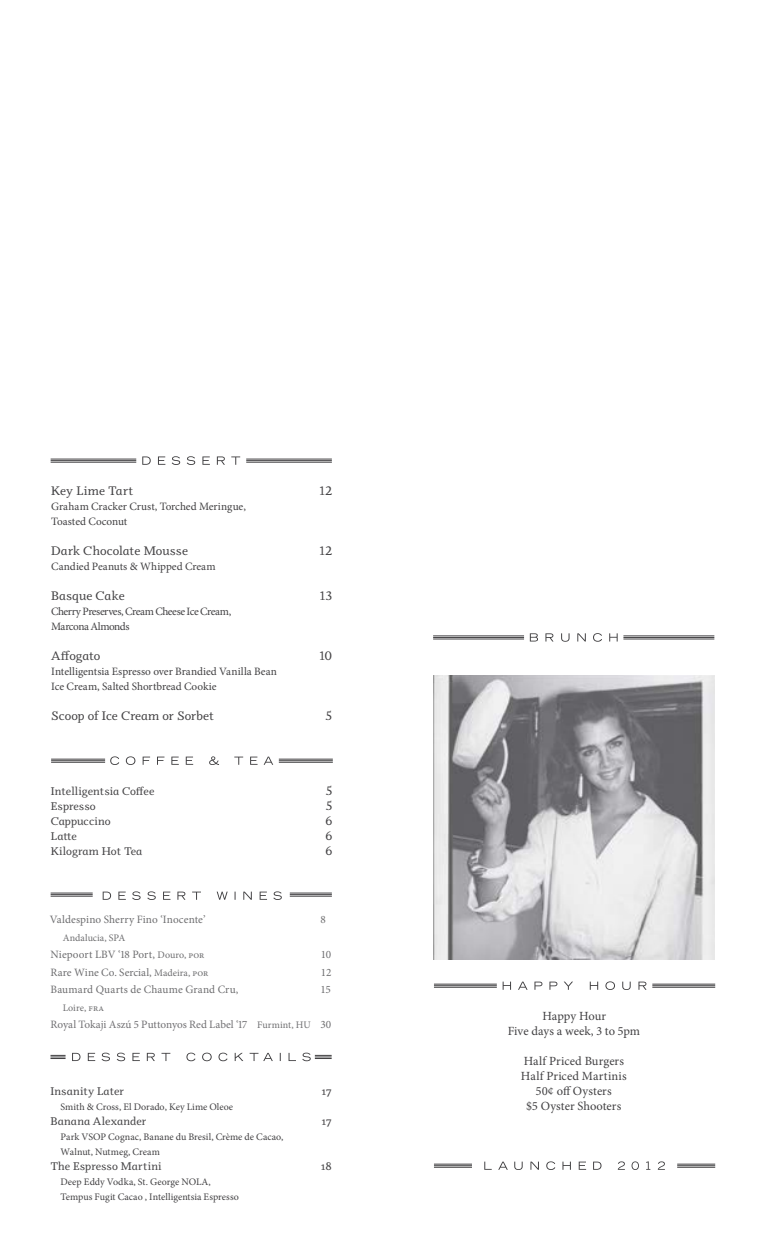
<style>
.page{position:relative;width:765px;height:1260px;background:#fff}
.page>*{position:absolute;margin:0;border:0;box-sizing:border-box;transform-origin:0 0}
.t1{font:12.5px/15px "Minion Pro";letter-spacing:.005em;color:#414042;text-align:center}
.t2{font:12.5px "Odile";color:#414042}
.t3{font:12.38px "Odile";color:#414042}
.t4{font:11.25px/15px "Minion Pro";letter-spacing:-.005em;color:#414042}
.t5{font:11.25px "Minion Pro";letter-spacing:.005em;color:#6e6e70}
.t6{font:11.25px "Odile";color:#414042}
.t7{font:11.25px/15px "Minion Pro";letter-spacing:-.04em;color:#414042}
.t8{font:11.25px "Minion Pro";letter-spacing:-.005em;color:#717073}
.t9{font:10px/15px "Minion Pro";color:#414042}
.t10{font:10px "Minion Pro";letter-spacing:.005em;color:#6e6e70}
.s1{font-size:10px}
.s2{font-size:10px;color:#6e6e70}
.s3{color:#6e6e70}
</style>
<div class="page">
<img style="left:433px;top:675px;width:281px;height:285px">
<svg style="left:530px;top:633px;width:8px;height:9px"></svg>
<svg style="left:545px;top:633px;width:9px;height:9px"></svg>
<svg style="left:561px;top:633px;width:9px;height:9px"></svg>
<svg style="left:577px;top:633px;width:9px;height:9px"></svg>
<svg style="left:593px;top:633px;width:9px;height:9px"></svg>
<svg style="left:609px;top:633px;width:9px;height:9px"></svg>
<hr style="left:433px;top:636px;width:91px;height:1px;background:#414042">
<hr style="left:433px;top:637px;width:91px;height:1px;background:#414042">
<hr style="left:433px;top:639px;width:91px;height:1px;background:#414042">
<hr style="left:623px;top:636px;width:91px;height:1px;background:#414042">
<hr style="left:623px;top:637px;width:91px;height:1px;background:#414042">
<hr style="left:623px;top:639px;width:91px;height:1px;background:#414042">
<hr style="left:677px;top:1164px;width:38px;height:1px;background:#414042">
<hr style="left:677px;top:1165px;width:38px;height:1px;background:#414042">
<hr style="left:677px;top:1167px;width:38px;height:1px;background:#414042">
<hr style="left:434px;top:1164px;width:38px;height:1px;background:#414042">
<hr style="left:434px;top:1165px;width:38px;height:1px;background:#414042">
<hr style="left:434px;top:1167px;width:38px;height:1px;background:#414042">
<svg style="left:484px;top:1161px;width:181px;height:9px"></svg>
<svg style="left:503px;top:982px;width:8px;height:8px"></svg>
<svg style="left:518px;top:982px;width:10px;height:8px"></svg>
<svg style="left:534px;top:982px;width:8px;height:8px"></svg>
<svg style="left:549px;top:982px;width:8px;height:8px"></svg>
<svg style="left:564px;top:982px;width:9px;height:8px"></svg>
<svg style="left:590px;top:982px;width:8px;height:8px"></svg>
<svg style="left:605px;top:981px;width:10px;height:9px"></svg>
<svg style="left:622px;top:982px;width:9px;height:8px"></svg>
<svg style="left:638px;top:982px;width:9px;height:8px"></svg>
<hr style="left:652px;top:984px;width:63px;height:1px;background:#414042">
<hr style="left:652px;top:985px;width:63px;height:1px;background:#414042">
<hr style="left:652px;top:987px;width:63px;height:1px;background:#414042">
<hr style="left:434px;top:984px;width:63px;height:1px;background:#414042">
<hr style="left:434px;top:985px;width:63px;height:1px;background:#414042">
<hr style="left:434px;top:987px;width:63px;height:1px;background:#414042">
<svg style="left:142px;top:456px;width:9px;height:9px"></svg>
<svg style="left:158px;top:456px;width:7px;height:9px"></svg>
<svg style="left:172px;top:456px;width:8px;height:9px"></svg>
<svg style="left:187px;top:456px;width:8px;height:9px"></svg>
<svg style="left:202px;top:456px;width:8px;height:9px"></svg>
<svg style="left:217px;top:456px;width:8px;height:9px"></svg>
<svg style="left:231px;top:456px;width:9px;height:9px"></svg>
<hr style="left:246px;top:459px;width:86px;height:1px;background:#414042">
<hr style="left:246px;top:460px;width:86px;height:1px;background:#414042">
<hr style="left:246px;top:462px;width:86px;height:1px;background:#414042">
<hr style="left:51px;top:459px;width:85px;height:1px;background:#414042">
<hr style="left:51px;top:460px;width:85px;height:1px;background:#414042">
<hr style="left:51px;top:462px;width:85px;height:1px;background:#414042">
<svg style="left:110px;top:756px;width:9px;height:9px"></svg>
<svg style="left:126px;top:756px;width:9px;height:9px"></svg>
<svg style="left:143px;top:757px;width:7px;height:8px"></svg>
<svg style="left:157px;top:757px;width:7px;height:8px"></svg>
<svg style="left:171px;top:757px;width:8px;height:8px"></svg>
<svg style="left:186px;top:757px;width:7px;height:8px"></svg>
<svg style="left:209px;top:756px;width:10px;height:9px"></svg>
<svg style="left:234px;top:757px;width:9px;height:8px"></svg>
<svg style="left:250px;top:757px;width:8px;height:8px"></svg>
<svg style="left:264px;top:757px;width:9px;height:8px"></svg>
<hr style="left:279px;top:759px;width:54px;height:1px;background:#414042">
<hr style="left:279px;top:760px;width:54px;height:1px;background:#414042">
<hr style="left:279px;top:762px;width:54px;height:1px;background:#414042">
<hr style="left:51px;top:759px;width:54px;height:1px;background:#414042">
<hr style="left:51px;top:760px;width:54px;height:1px;background:#414042">
<hr style="left:51px;top:762px;width:54px;height:1px;background:#414042">
<hr style="left:290px;top:893px;width:42px;height:1px;background:#414042">
<hr style="left:290px;top:894px;width:42px;height:1px;background:#414042">
<hr style="left:290px;top:896px;width:42px;height:1px;background:#414042">
<hr style="left:51px;top:893px;width:42px;height:1px;background:#414042">
<hr style="left:51px;top:894px;width:42px;height:1px;background:#414042">
<hr style="left:51px;top:896px;width:42px;height:1px;background:#414042">
<svg style="left:103px;top:891px;width:179px;height:9px"></svg>
<svg style="left:50px;top:1055px;width:16px;height:4px"></svg>
<svg style="left:72px;top:1053px;width:260px;height:8px"></svg>
<p class="t2" style="left:51px;top:482px;width:84px">Key Lime Tart</p>
<p class="t2" style="left:319px;top:482px;width:14px">12</p>
<p class="t4" style="left:51px;top:499px;width:196px">Graham Cracker Crust, Torched Meringue,<br>Toasted Coconut</p>
<p class="t2" style="left:51px;top:542px;width:138px">Dark Chocolate Mousse</p>
<p class="t2" style="left:319px;top:542px;width:14px">12</p>
<p class="t4" style="left:51px;top:559px;width:166px">Candied Peanuts &amp; Whipped Cream</p>
<p class="t2" style="left:51px;top:587px;width:75px">Basque Cake</p>
<p class="t2" style="left:320px;top:587px;width:14px">13</p>
<p class="t7" style="left:51px;top:604px;width:182px">Cherry Preserves, Cream Cheese Ice Cream,<br>Marcona Almonds</p>
<p class="t2" style="left:51px;top:647px;width:51px">Affogato</p>
<p class="t2" style="left:320px;top:647px;width:14px">10</p>
<p class="t4" style="left:51px;top:664px;width:227px">Intelligentsia Espresso over Brandied Vanilla Bean<br>Ice Cream, Salted Shortbread Cookie</p>
<p class="t2" style="left:51px;top:707px;width:165px">Scoop of Ice Cream or Sorbet</p>
<p class="t3" style="left:325px;top:708px;width:9px">5</p>
<p class="t6" style="left:51px;top:784px;width:105px">Intelligentsia Coffee</p>
<p class="t3" style="left:325px;top:783px;width:9px">5</p>
<p class="t6" style="left:51px;top:799px;width:46px">Espresso</p>
<p class="t3" style="left:325px;top:798px;width:9px">5</p>
<p class="t6" style="left:51px;top:814px;width:62px">Cappuccino</p>
<p class="t3" style="left:325px;top:813px;width:9px">6</p>
<p class="t6" style="left:51px;top:829px;width:28px">Latte</p>
<p class="t3" style="left:325px;top:828px;width:9px">6</p>
<p class="t6" style="left:51px;top:844px;width:93px">Kilogram Hot Tea</p>
<p class="t3" style="left:325px;top:843px;width:9px">6</p>
<p class="t5" style="left:50px;top:912px;width:157px">Valdespino Sherry Fino ‘Inocente’</p>
<p class="t5" style="left:320px;top:912px;width:7px">8</p>
<p class="t10" style="left:63px;top:931px;width:64px">Andalucia, SPA</p>
<p class="t5" style="left:51px;top:947px;width:155px">Niepoort LBV ‘18 Port, <span class="s1">Douro, por</span></p>
<p class="t5" style="left:321px;top:947px;width:12px">10</p>
<p class="t5" style="left:51px;top:965px;width:159px">Rare Wine Co. Sercial, <span class="s1">Madeira, por</span></p>
<p class="t5" style="left:321px;top:965px;width:12px">12</p>
<p class="t5" style="left:51px;top:982px;width:189px">Baumard Quarts de Chaume Grand Cru,</p>
<p class="t5" style="left:320px;top:982px;width:12px">15</p>
<p class="t10" style="left:63px;top:1001px;width:43px">Loire, fra</p>
<p class="t8" style="left:51px;top:1017px;width:282px">Royal Tokaji Aszú 5 Puttonyos Red Label ‘17 <span class="s2">Furmint, HU</span> <span class="s3">30</span></p>
<p class="t6" style="left:51px;top:1084px;width:75px">Insanity Later</p>
<p class="t6" style="left:321px;top:1084px;width:12px">17</p>
<p class="t9" style="left:61px;top:1099px;width:174px">Smith &amp; Cross, El Dorado, Key Lime Oleoe</p>
<p class="t6" style="left:51px;top:1114px;width:97px">Banana Alexander</p>
<p class="t6" style="left:321px;top:1114px;width:12px">17</p>
<p class="t9" style="left:61px;top:1129px;width:224px">Park VSOP Cognac, Banane du Bresil, Crème de Cacao,<br>Walnut, Nutmeg, Cream</p>
<p class="t6" style="left:51px;top:1159px;width:113px">The Espresso Martini</p>
<p class="t6" style="left:321px;top:1159px;width:12px">18</p>
<p class="t9" style="left:61px;top:1174px;width:180px">Deep Eddy Vodka, St. George NOLA,<br>Tempus Fugit Cacao , Intelligentsia Espresso</p>
<p class="t1" style="left:508px;top:1009px;width:134px">Happy Hour<br>Five days a week, 3 to 5pm</p>
<p class="t1" style="left:521px;top:1054px;width:107px">Half Priced Burgers<br>Half Priced Martinis<br>50¢ off Oysters<br>$5 Oyster Shooters</p>
</div>
